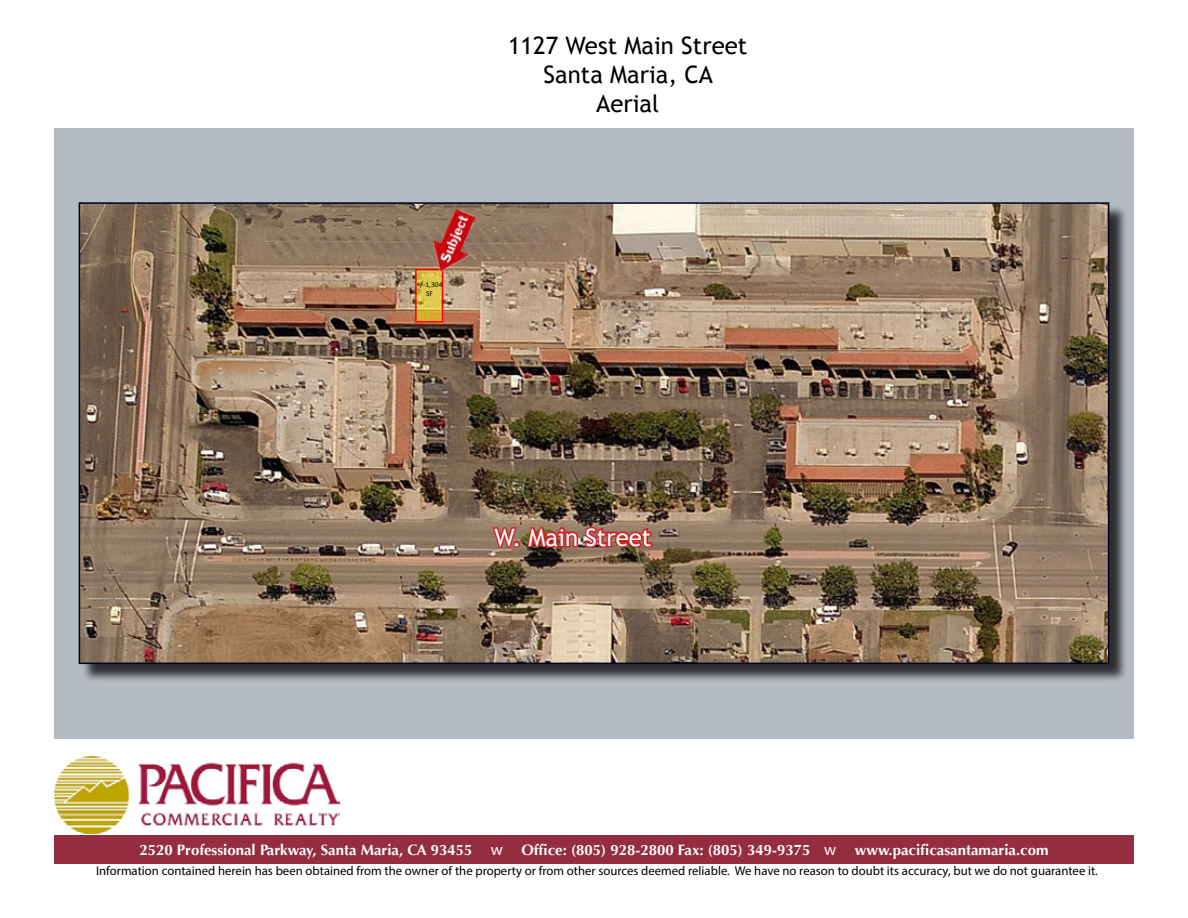
<style>
.page{position:relative;width:1188px;height:918px;background:#fff}
.page>*{position:absolute;margin:0;border:0;box-sizing:border-box;transform-origin:0 0}
.t1{font:24px/28.8px "Trebuchet MS";color:#000;text-align:center}
.t2{font:24px "Trebuchet MS";color:#fff}
.t3{font:700 15px "Optima";color:#fff}
.t4{font:12.75px "Myriad Pro";color:#000}
.t5{font:7.5px/9px "Calibri";color:#000;text-align:center}
.s1{font-family:"Myriad Pro";font-weight:400;font-size:16.5px}
</style>
<div class="page">
<div style="left:54px;top:128px;width:1080px;height:611px;background:#b4bbc3"></div>
<img style="left:54px;top:757px;width:286px;height:77px">
<div style="left:54px;top:835px;width:1080px;height:29px;background:#942e3f"></div>
<div style="left:81px;top:205px;width:1047px;height:477px;background:#000;opacity:.75"></div>
<img style="left:82px;top:205px;width:1024px;height:456px">
<svg style="left:418px;top:272px;width:22px;height:47px"></svg>
<div style="left:415px;top:269px;width:28px;height:53px;border:2px solid #f00"></div>
<img style="left:433px;top:209px;width:41px;height:61px">
<img style="left:490px;top:523px;width:164px;height:28px">
<p class="t5" style="left:417px;top:280px;width:27px">+/-1,304<br>SF</p>
<h1 class="t1" style="left:508px;top:31px;width:241px">1127 West Main Street<br>Santa Maria, CA<br>Aerial</h1>
<h1 class="t2" style="left:494px;top:523px;width:159px">W. Main Street</h1>
<p class="t3" style="left:139px;top:841px;width:911px">2520 Professional Parkway, Santa Maria, CA 93455 <span class="s1">w</span> Office: (805) 928-2800 Fax: (805) 349-9375 <span class="s1">w</span> www.pacificasantamaria.com</p>
<p class="t4" style="left:96px;top:863px;width:1003px">Information contained herein has been obtained from the owner of the property or from other sources deemed reliable. We have no reason to doubt its accuracy, but we do not guarantee it.</p>
</div>
